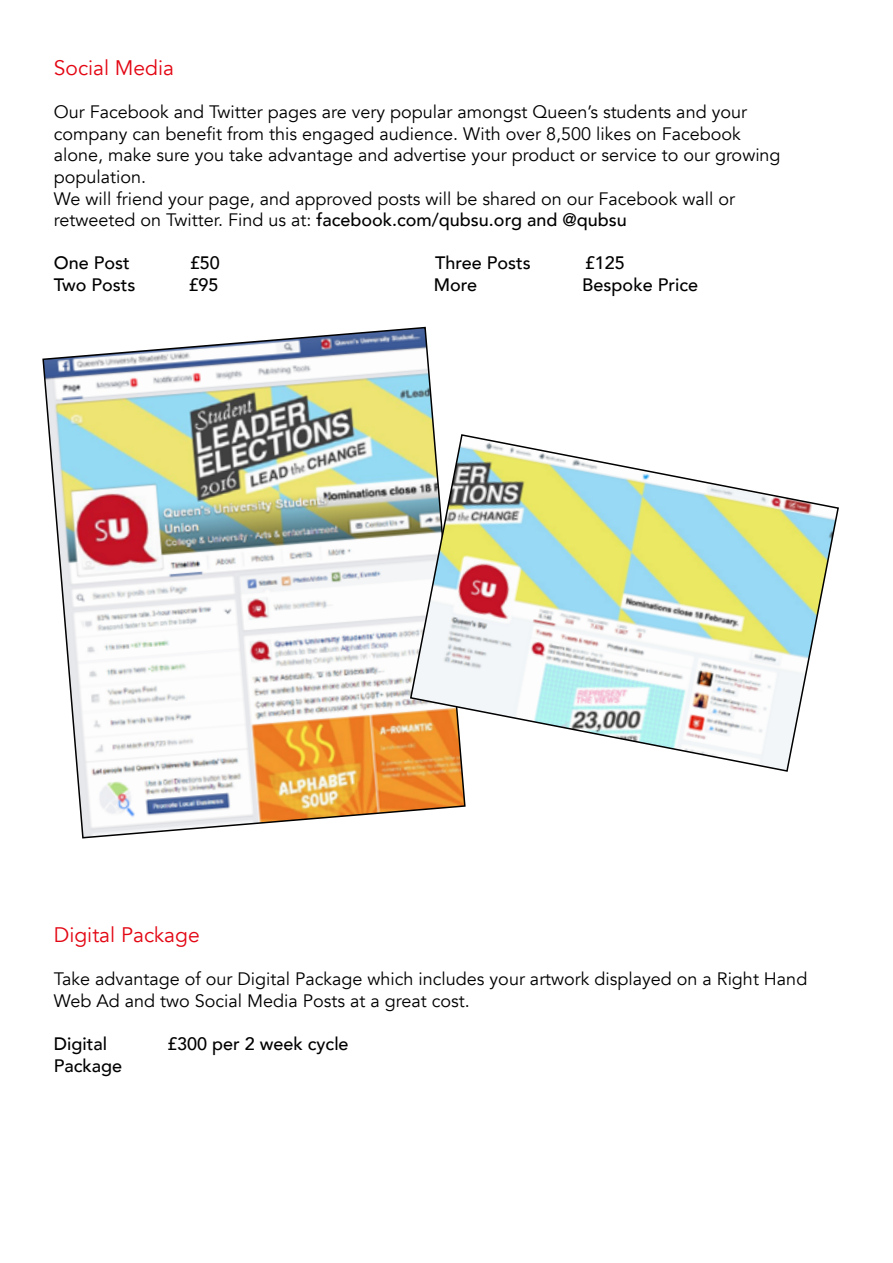
<style>
.page{position:relative;width:893px;height:1263px;background:#fff}
.page>*{position:absolute;margin:0;border:0;box-sizing:border-box;transform-origin:0 0}
.t1{font:21px "Avenir";color:#e30613}
.t2{font:18px/21.6px "Avenir";color:#000}
.t3{font:500 18px "Avenir";color:#000}
.s1{font-weight:500}
</style>
<div class="page">
<img style="left:42px;top:326px;width:424px;height:513px">
<svg style="left:409px;top:433px;width:430px;height:340px"></svg>
<p class="t1" style="left:54px;top:55px;width:122px">Social Media</p>
<p class="t2" style="left:54px;top:102px;width:728px">Our Facebook and Twitter pages are very popular amongst Queen’s students and your company can benefit from this engaged audience. With over 8,500 likes on Facebook alone, make sure you take advantage and advertise your product or service to our growing population.<br>We will friend your page, and approved posts will be shared on our Facebook wall or retweeted on Twitter. Find us at: <span class="s1">facebook.com/qubsu.org and @qubsu</span></p>
<p class="t3" style="left:54px;top:248px;width:78px">One Post</p>
<p class="t3" style="left:190px;top:248px;width:32px">£50</p>
<p class="t3" style="left:435px;top:248px;width:97px">Three Posts</p>
<p class="t3" style="left:585px;top:248px;width:42px">£125</p>
<p class="t3" style="left:54px;top:269px;width:83px">Two Posts</p>
<p class="t3" style="left:189px;top:269px;width:32px">£95</p>
<p class="t3" style="left:434px;top:269px;width:45px">More</p>
<p class="t3" style="left:582px;top:269px;width:117px">Bespoke Price</p>
<p class="t1" style="left:54px;top:922px;width:147px">Digital Package</p>
<p class="t2" style="left:54px;top:969px;width:755px">Take advantage of our Digital Package which includes your artwork displayed on a Right Hand<br>Web Ad and two Social Media Posts at a great cost.</p>
<p class="t3" style="left:54px;top:1028px;width:55px">Digital</p>
<p class="t3" style="left:167px;top:1028px;width:183px">£300 per 2 week cycle</p>
<p class="t3" style="left:54px;top:1050px;width:70px">Package</p>
</div>
